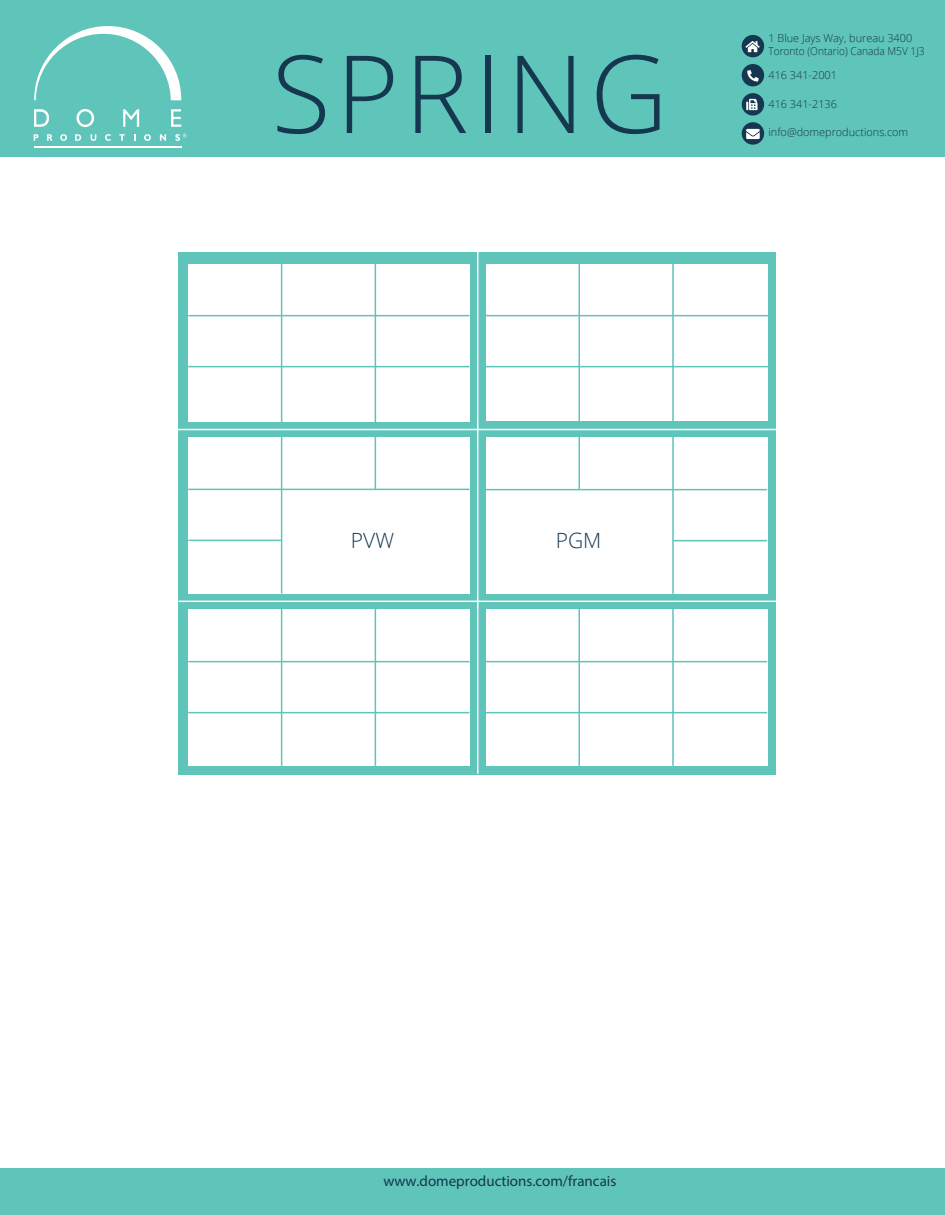
<style>
.page{position:relative;width:945px;height:1215px;background:#fff}
.page>*{position:absolute;margin:0;border:0;box-sizing:border-box;transform-origin:0 0}
.t1{font:300 108px "Open Sans";letter-spacing:.05em;color:#15374f}
.t2{font:300 21px "Open Sans";color:#15374f}
.t3{font:15px "Myriad Pro";color:#15374f}
.t4{font:300 10.95px/13px "Open Sans";color:#15374f}
</style>
<div class="page">
<div style="left:0;top:1168px;width:945px;height:47px;background:#5fc4b9"></div>
<div style="left:0;top:0;width:945px;height:157px;background:#5fc4b9"></div>
<div style="left:742px;top:64px;width:22px;height:22px;background:#15374f;border-radius:50%"></div>
<div style="left:742px;top:35px;width:22px;height:22px;background:#15374f;border-radius:50%"></div>
<div style="left:742px;top:93px;width:22px;height:23px;background:#15374f;border-radius:50%"></div>
<svg style="left:742px;top:122px;width:22px;height:23px"></svg>
<div style="left:178px;top:252px;width:598px;height:522px;background:#5fc4b9"></div>
<div style="left:188px;top:264px;width:281px;height:157px;background:#fff"></div>
<div style="left:486px;top:264px;width:281px;height:157px;background:#fff"></div>
<div style="left:188px;top:437px;width:281px;height:157px;background:#fff"></div>
<div style="left:486px;top:437px;width:281px;height:157px;background:#fff"></div>
<div style="left:188px;top:609px;width:281px;height:157px;background:#fff"></div>
<div style="left:486px;top:609px;width:281px;height:157px;background:#fff"></div>
<hr style="left:178px;top:601px;width:598px;height:1px;background:#fff">
<hr style="left:178px;top:429px;width:598px;height:1px;background:#fff">
<hr style="left:477px;top:251px;width:1px;height:523px;background:#fff">
<hr style="left:281px;top:436px;width:1px;height:158px;background:#5fc4b9">
<hr style="left:375px;top:436px;width:1px;height:53px;background:#5fc4b9">
<hr style="left:188px;top:489px;width:282px;height:1px;background:#5fc4b9">
<hr style="left:188px;top:540px;width:94px;height:1px;background:#5fc4b9">
<hr style="left:281px;top:263px;width:1px;height:159px;background:#5fc4b9">
<hr style="left:375px;top:263px;width:1px;height:159px;background:#5fc4b9">
<hr style="left:188px;top:315px;width:282px;height:1px;background:#5fc4b9">
<hr style="left:188px;top:366px;width:282px;height:1px;background:#5fc4b9">
<hr style="left:579px;top:263px;width:1px;height:158px;background:#5fc4b9">
<hr style="left:672px;top:263px;width:2px;height:158px;background:#5fc4b9">
<hr style="left:486px;top:315px;width:282px;height:1px;background:#5fc4b9">
<hr style="left:486px;top:366px;width:282px;height:1px;background:#5fc4b9">
<hr style="left:579px;top:437px;width:1px;height:52px;background:#5fc4b9">
<hr style="left:672px;top:436px;width:2px;height:158px;background:#5fc4b9">
<hr style="left:486px;top:489px;width:281px;height:1px;background:#5fc4b9">
<hr style="left:673px;top:540px;width:94px;height:1px;background:#5fc4b9">
<hr style="left:579px;top:609px;width:1px;height:157px;background:#5fc4b9">
<hr style="left:672px;top:609px;width:2px;height:157px;background:#5fc4b9">
<hr style="left:486px;top:661px;width:281px;height:1px;background:#5fc4b9">
<hr style="left:486px;top:712px;width:281px;height:1px;background:#5fc4b9">
<hr style="left:281px;top:609px;width:1px;height:157px;background:#5fc4b9">
<hr style="left:375px;top:609px;width:1px;height:157px;background:#5fc4b9">
<hr style="left:188px;top:661px;width:281px;height:1px;background:#5fc4b9">
<hr style="left:188px;top:712px;width:281px;height:1px;background:#5fc4b9">
<svg style="left:34px;top:26px;width:147px;height:74px"></svg>
<hr style="left:34px;top:146px;width:148px;height:1px;background:#fff">
<svg style="left:34px;top:109px;width:15px;height:18px"></svg>
<svg style="left:76px;top:109px;width:18px;height:18px"></svg>
<svg style="left:123px;top:109px;width:16px;height:18px"></svg>
<svg style="left:171px;top:109px;width:10px;height:18px"></svg>
<svg style="left:34px;top:134px;width:4px;height:7px"></svg>
<svg style="left:47px;top:134px;width:5px;height:7px"></svg>
<svg style="left:60px;top:134px;width:7px;height:7px"></svg>
<svg style="left:75px;top:134px;width:6px;height:7px"></svg>
<svg style="left:91px;top:134px;width:5px;height:7px"></svg>
<svg style="left:105px;top:134px;width:6px;height:7px"></svg>
<svg style="left:119px;top:134px;width:6px;height:7px"></svg>
<svg style="left:134px;top:134px;width:2px;height:7px"></svg>
<svg style="left:144px;top:134px;width:7px;height:7px"></svg>
<svg style="left:160px;top:134px;width:6px;height:7px"></svg>
<svg style="left:175px;top:134px;width:11px;height:7px"></svg>
<svg style="left:747px;top:70px;width:12px;height:12px"></svg>
<svg style="left:746px;top:129px;width:14px;height:10px"></svg>
<svg style="left:745px;top:41px;width:15px;height:11px"></svg>
<svg style="left:746px;top:99px;width:12px;height:11px"></svg>
<h1 class="t1" style="left:272px;top:20px;width:398px">SPRING</h1>
<p class="t4" style="left:768px;top:31px;width:158px">1 Blue Jays Way, bureau 3400<br>Toronto (Ontario) Canada M5V 1J3</p>
<p class="t4" style="left:768px;top:68px;width:70px">416 341-2001</p>
<p class="t4" style="left:768px;top:97px;width:70px">416 341-2136</p>
<p class="t4" style="left:768px;top:126px;width:141px">info@domeproductions.com</p>
<p class="t2" style="left:351px;top:526px;width:45px">PVW</p>
<p class="t2" style="left:556px;top:526px;width:47px">PGM</p>
<p class="t3" style="left:383px;top:1171px;width:234px">www.domeproductions.com/francais</p>
</div>
